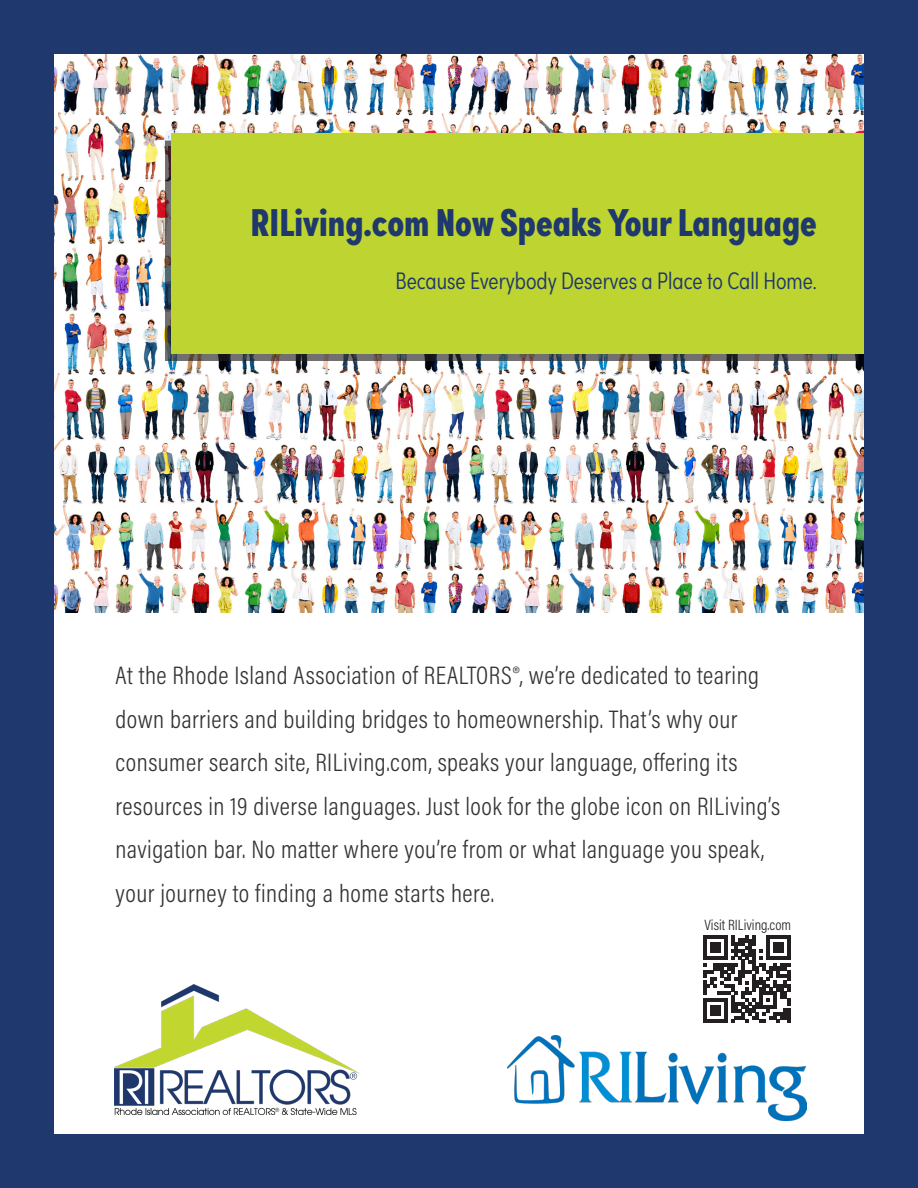
<style>
.page{position:relative;width:918px;height:1188px;background:#1f386d}
.page>*{position:absolute;margin:0;border:0;box-sizing:border-box;transform-origin:0 0}
.t1{font:900 39px "Sofia Pro Condensed";color:#1f386d}
.t2{font:300 25.5px/43.5px "Acumin Pro Cond";letter-spacing:.02em;color:#323332}
.t3{font:300 24px "Sofia Pro Condensed";color:#1f386d}
.t4{font:300 15px "Acumin Pro Cond";color:#231f20}
</style>
<div class="page">
<div style="left:54px;top:54px;width:810px;height:1080px;background:#fff"></div>
<img style="left:54px;top:54px;width:810px;height:558px">
<img style="left:115px;top:985px;width:245px;height:129px">
<img style="left:508px;top:1036px;width:299px;height:84px">
<div style="left:165px;top:141px;width:693px;height:220px;background:#231f20;opacity:.64"></div>
<div style="left:172px;top:134px;width:692px;height:220px;background:#bed430"></div>
<svg style="left:703px;top:935px;width:88px;height:88px"></svg>
<p class="t1" style="left:250px;top:192px;width:568px">RILiving.com Now Speaks Your Language</p>
<p class="t3" style="left:396px;top:264px;width:423px">Because Everybody Deserves a Place to Call Home.</p>
<p class="t2" style="left:116px;top:653px;width:666px">At the Rhode Island Association of REALTORS®, we’re dedicated to tearing down barriers and building bridges to homeownership. That’s why our consumer search site, RILiving.com, speaks your language, offering its resources in 19 diverse languages. Just look for the globe icon on RILiving’s navigation bar. No matter where you’re from or what language you speak, your journey to finding a home starts here.</p>
<p class="t4" style="left:705px;top:916px;width:88px">Visit RILiving.com</p>
</div>
